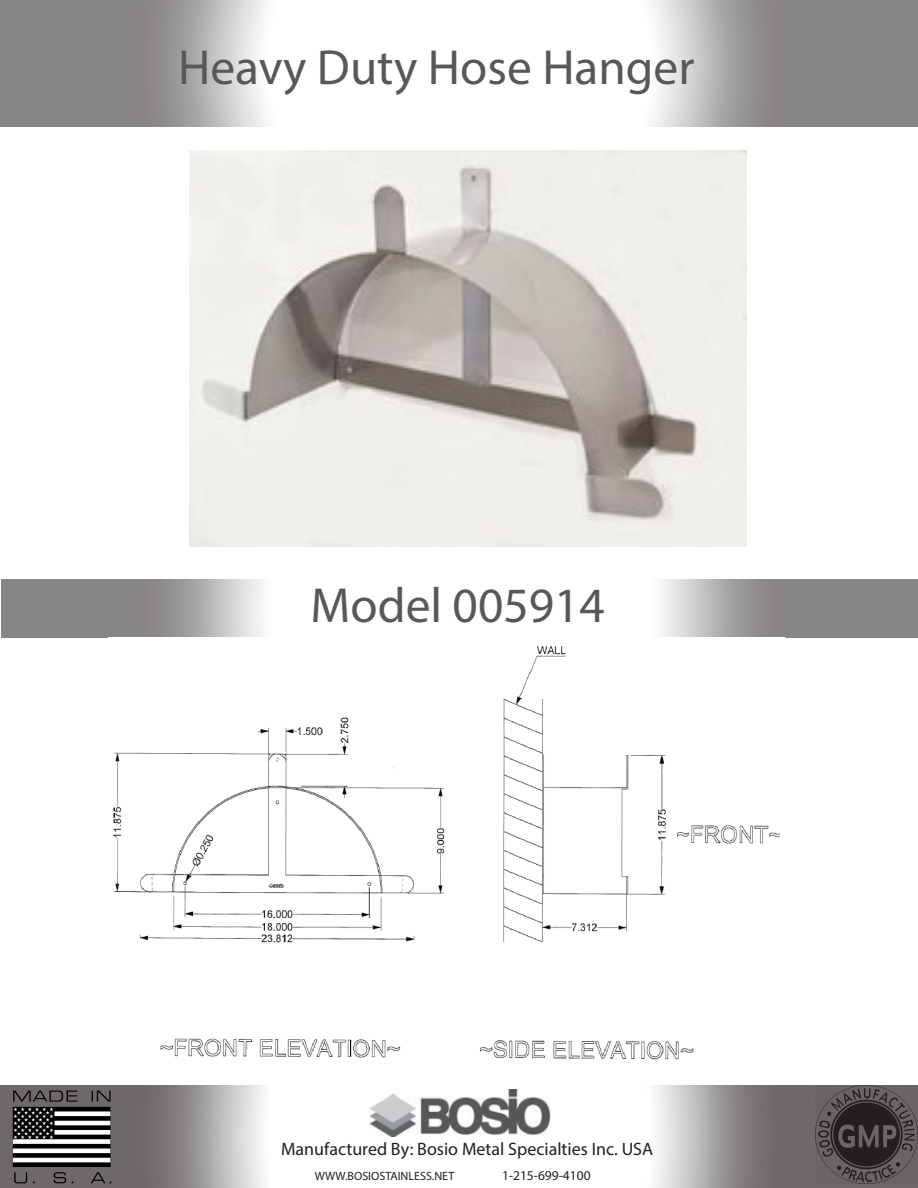
<style>
.page{position:relative;width:918px;height:1188px;background:#fff}
.page>*{position:absolute;margin:0;border:0;box-sizing:border-box;transform-origin:0 0}
.t1{font:49.5px "Myriad Pro";color:#57585a}
.t2{font:18px "Myriad Pro";color:#231f20}
.t3{font:13.5px "Myriad Pro";color:#231f20}
.t4{font:12px "Myriad Pro";color:#231f20}
</style>
<div class="page">
<svg style="left:0;top:1086px;width:918px;height:102px"></svg>
<svg style="left:0;top:0;width:918px;height:127px"></svg>
<svg style="left:2px;top:580px;width:916px;height:58px"></svg>
<img style="left:369px;top:1089px;width:184px;height:47px">
<img style="left:8px;top:1085px;width:108px;height:103px">
<img style="left:189px;top:150px;width:557px;height:397px">
<img style="left:113px;top:646px;width:667px;height:414px">
<h1 class="t1" style="left:178px;top:37px;width:518px">Heavy Duty Hose Hanger</h1>
<h1 class="t1" style="left:310px;top:574px;width:296px">Model 005914</h1>
<p class="t2" style="left:281px;top:1138px;width:374px">Manufactured By: Bosio Metal Specialties Inc. USA</p>
<p class="t4" style="left:315px;top:1168px;width:141px">WWW.BOSIOSTAINLESS.NET</p>
<p class="t3" style="left:502px;top:1167px;width:90px">1-215-699-4100</p>
</div>
